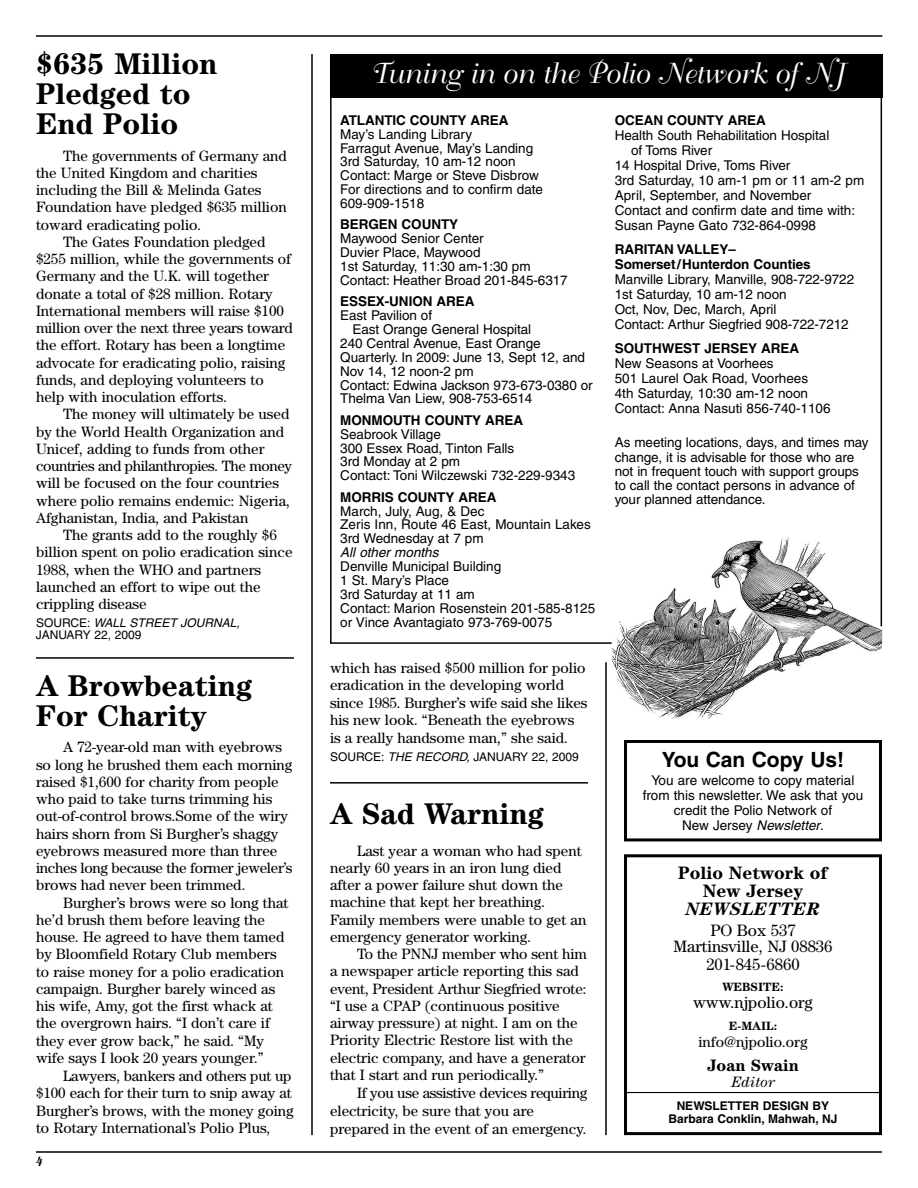
<style>
.page{position:relative;width:918px;height:1188px;background:#fff}
.page>*{position:absolute;margin:0;border:0;box-sizing:border-box;transform-origin:0 0}
.t1{font:700 30px/30px "Century";color:#000}
.t2{font:28.5px "Bellevue";color:#fff}
.t3{font:700 21px "Helvetica";color:#000}
.t4{font:700 18px/18px "Century";color:#000;text-align:center}
.t5{font:italic 700 18px "Century";color:#000}
.t6{font:16.5px/16.5px "Century";color:#000;text-align:center}
.t7{font:700 16.5px "Century";color:#000}
.t8{font:15px/17.2px "Century";color:#000}
.t9{font:italic 15px "Century";color:#000}
.t10{font:13.5px/14px "Helvetica";letter-spacing:-.005em;color:#000}
.t11{font:700 13.5px/15px "Helvetica";letter-spacing:-.005em;color:#000}
.t12{font:italic 13.5px "Helvetica";color:#000}
.t13{font:12px/12px "Helvetica";color:#000}
.t14{font:700 12px/13.5px "Helvetica";color:#000;text-align:center}
.t15{font:700 12px "Century";color:#000}
.t16{font:italic 700 12px "Century";color:#000}
.s1{font-style:italic}
</style>
<div class="page">
<hr style="left:330px;top:782px;width:258px;height:2px;background:#000">
<hr style="left:36px;top:657px;width:258px;height:2px;background:#000">
<hr style="left:36px;top:35px;width:846px;height:2px;background:#000">
<hr style="left:36px;top:1151px;width:846px;height:2px;background:#000">
<hr style="left:605px;top:662px;width:2px;height:473px;background:#000">
<hr style="left:311px;top:54px;width:2px;height:1081px;background:#000">
<div style="left:330px;top:54px;width:552px;height:43px;background:#000"></div>
<div style="left:624px;top:854px;width:258px;height:281px;border:3px solid #000"></div>
<hr style="left:624px;top:1092px;width:258px;height:1px;background:#000">
<div style="left:624px;top:740px;width:258px;height:101px;border:3px solid #000"></div>
<img style="left:611px;top:538px;width:271px;height:181px">
<h1 class="t1" style="left:36px;top:52px;width:183px">$635 Million<br>Pledged to<br>End Polio</h1>
<p class="t8" style="left:36px;top:148px;width:252px;text-indent:27px">The governments of Germany and the United Kingdom and charities including the Bill &amp; Melinda Gates<br>Foundation have pledged $635 million toward eradicating polio.</p>
<p class="t8" style="left:36px;top:235px;width:258px;text-indent:27px">The Gates Foundation pledged $255 million, while the governments of Germany and the U.K. will together donate a total of $28 million. Rotary International members will raise $100 million over the next three years toward the effort. Rotary has been a longtime advocate for eradicating polio, raising funds, and deploying volunteers to help with inoculation efforts.</p>
<p class="t8" style="left:36px;top:407px;width:258px;text-indent:27px">The money will ultimately be used by the World Health Organization and Unicef, adding to funds from other countries and philanthropies. The money will be focused on the four countries where polio remains endemic: Nigeria, Afghanistan, India, and Pakistan</p>
<p class="t8" style="left:36px;top:528px;width:258px;text-indent:27px">The grants add to the roughly $6 billion spent on polio eradication since<br>1988, when the WHO and partners launched an effort to wipe out the crippling disease</p>
<p class="t13" style="left:36px;top:618px;width:205px">SOURCE: <span class="s1">WALL STREET JOURNAL,<br></span>JANUARY 22, 2009</p>
<h1 class="t1" style="left:36px;top:674px;width:218px">A Browbeating<br>For Charity</h1>
<p class="t8" style="left:36px;top:740px;width:258px;text-indent:27px">A 72-year-old man with eyebrows so long he brushed them each morning raised $1,600 for charity from people who paid to take turns trimming his out-of-control brows.Some of the wiry hairs shorn from Si Burgher’s shaggy eyebrows measured more than three inches long because the former jeweler’s brows had never been trimmed.</p>
<p class="t8" style="left:36px;top:895px;width:254px;text-indent:27px">Burgher’s brows were so long that he’d brush them before leaving the house. He agreed to have them tamed by Bloomfield Rotary Club members to raise money for a polio eradication campaign. Burgher barely winced as his wife, Amy, got the first whack at the overgrown hairs. “I don’t care if they ever grow back,” he said. “My wife says I look 20 years younger.”</p>
<p class="t8" style="left:36px;top:1068px;width:259px;text-indent:27px">Lawyers, bankers and others put up $100 each for their turn to snip away at Burgher’s brows, with the money going to Rotary International’s Polio Plus,</p>
<p class="t16" style="left:36px;top:1157px;width:8px">4</p>
<h2 class="t2" style="left:369px;top:62px;width:475px">Tuning in on the Polio Network of N J</h2>
<p class="t11" style="left:340px;top:114px;width:170px">ATLANTIC COUNTY AREA</p>
<p class="t10" style="left:340px;top:128px;width:204px">May’s Landing Library<br>Farragut Avenue, May’s Landing<br>3rd Saturday, 10 am-12 noon<br>Contact: Marge or Steve Disbrow<br>For directions and to confirm date<br>609-909-1518</p>
<p class="t11" style="left:340px;top:218px;width:119px">BERGEN COUNTY</p>
<p class="t10" style="left:340px;top:233px;width:229px">Maywood Senior Center<br>Duvier Place, Maywood<br>1st Saturday, 11:30 am-1:30 pm<br>Contact: Heather Broad 201-845-6317</p>
<p class="t11" style="left:340px;top:295px;width:136px">ESSEX-UNION AREA</p>
<p class="t10" style="left:340px;top:310px;width:93px">East Pavilion of</p>
<p class="t10" style="left:352px;top:324px;width:180px">East Orange General Hospital</p>
<p class="t10" style="left:340px;top:337px;width:202px">240 Central Avenue, East Orange</p>
<p class="t10" style="left:340px;top:351px;width:246px">Quarterly. In 2009: June 13, Sept 12, and</p>
<p class="t10" style="left:340px;top:365px;width:135px">Nov 14, 12 noon-2 pm</p>
<p class="t10" style="left:340px;top:379px;width:254px">Contact: Edwina Jackson 973-673-0380 or</p>
<p class="t10" style="left:340px;top:393px;width:194px">Thelma Van Liew, 908-753-6514</p>
<p class="t11" style="left:340px;top:414px;width:185px">MONMOUTH COUNTY AREA</p>
<p class="t10" style="left:340px;top:428px;width:236px">Seabrook Village<br>300 Essex Road, Tinton Falls<br>3rd Monday at 2 pm<br>Contact: Toni Wilczewski 732-229-9343</p>
<p class="t11" style="left:340px;top:491px;width:158px">MORRIS COUNTY AREA</p>
<p class="t10" style="left:340px;top:505px;width:252px">March, July, Aug, &amp; Dec<br>Zeris Inn, Route 46 East, Mountain Lakes<br>3rd Wednesday at 7 pm</p>
<p class="t12" style="left:340px;top:547px;width:100px">All other months</p>
<p class="t10" style="left:340px;top:561px;width:256px">Denville Municipal Building<br>1 St. Mary’s Place<br>3rd Saturday at 11 am<br>Contact: Marion Rosenstein 201-585-8125 or Vince Avantagiato 973-769-0075</p>
<p class="t8" style="left:330px;top:660px;width:259px;line-height:17.7px">which has raised $500 million for polio eradication in the developing world since 1985. Burgher’s wife said she likes his new look. “Beneath the eyebrows is a really handsome man,” she said.</p>
<p class="t13" style="left:330px;top:752px;width:250px">SOURCE: <span class="s1">THE RECORD,</span> JANUARY 22, 2009</p>
<h1 class="t1" style="left:330px;top:801px;width:215px">A Sad Warning</h1>
<p class="t8" style="left:330px;top:843px;width:258px;text-indent:27px">Last year a woman who had spent nearly 60 years in an iron lung died after a power failure shut down the machine that kept her breathing.<br>Family members were unable to get an emergency generator working.</p>
<p class="t8" style="left:330px;top:947px;width:258px;text-indent:27px">To the PNNJ member who sent him a newspaper article reporting this sad event, President Arthur Siegfried wrote: “I use a CPAP (continuous positive airway pressure) at night. I am on the Priority Electric Restore list with the electric company, and have a generator that I start and run periodically.”</p>
<p class="t8" style="left:330px;top:1085px;width:259px;line-height:18px;text-indent:27px">If you use assistive devices requiring electricity, be sure that you are prepared in the event of an emergency.</p>
<p class="t11" style="left:615px;top:114px;width:153px">OCEAN COUNTY AREA</p>
<p class="t10" style="left:615px;top:129px;width:216px">Health South Rehabilitation Hospital</p>
<p class="t10" style="left:631px;top:144px;width:83px">of Toms River</p>
<p class="t10" style="left:615px;top:159px;width:177px">14 Hospital Drive, Toms River</p>
<p class="t10" style="left:615px;top:174px;width:251px">3rd Saturday, 10 am-1 pm or 11 am-2 pm</p>
<p class="t10" style="left:615px;top:189px;width:198px">April, September, and November</p>
<p class="t10" style="left:615px;top:204px;width:242px">Contact and confirm date and time with:</p>
<p class="t10" style="left:615px;top:219px;width:203px">Susan Payne Gato 732-864-0998</p>
<p class="t11" style="left:615px;top:243px;width:197px">RARITAN VALLEY–<br>Somerset/Hunterdon Counties</p>
<p class="t10" style="left:615px;top:273px;width:241px;line-height:15px">Manville Library, Manville, 908-722-9722<br>1st Saturday, 10 am-12 noon<br>Oct, Nov, Dec, March, April<br>Contact: Arthur Siegfried 908-722-7212</p>
<p class="t11" style="left:615px;top:342px;width:186px">SOUTHWEST JERSEY AREA</p>
<p class="t10" style="left:615px;top:357px;width:217px;line-height:15px">New Seasons at Voorhees<br>501 Laurel Oak Road, Voorhees<br>4th Saturday, 10:30 am-12 noon<br>Contact: Anna Nasuti 856-740-1106</p>
<p class="t10" style="left:615px;top:437px;width:255px">As meeting locations, days, and times may change, it is advisable for those who are not in frequent touch with support groups to call the contact persons in advance of your planned attendance.</p>
<h3 class="t3" style="left:662px;top:751px;width:184px">You Can Copy Us!</h3>
<p class="t10" style="left:643px;top:774px;width:222px;line-height:15px;text-align:center">You are welcome to copy material from this newsletter. We ask that you credit the Polio Network of<br>New Jersey <span class="s1">Newsletter</span>.</p>
<p class="t4" style="left:678px;top:865px;width:151px">Polio Network of<br>New Jersey</p>
<p class="t5" style="left:686px;top:903px;width:136px">NEWSLETTER</p>
<p class="t6" style="left:674px;top:924px;width:160px">PO Box 537<br>Martinsville, NJ 08836</p>
<p class="t6" style="left:706px;top:958px;width:95px">201-845-6860</p>
<p class="t15" style="left:722px;top:983px;width:63px">WEBSITE:</p>
<p class="t6" style="left:693px;top:996px;width:121px">www.njpolio.org</p>
<p class="t15" style="left:729px;top:1022px;width:50px">E-MAIL:</p>
<p class="t8" style="left:698px;top:1035px;width:111px">info@njpolio.org</p>
<p class="t7" style="left:707px;top:1060px;width:93px">Joan Swain</p>
<p class="t9" style="left:731px;top:1077px;width:45px">Editor</p>
<p class="t14" style="left:669px;top:1100px;width:170px">NEWSLETTER DESIGN BY<br>Barbara Conklin, Mahwah, NJ</p>
</div>
